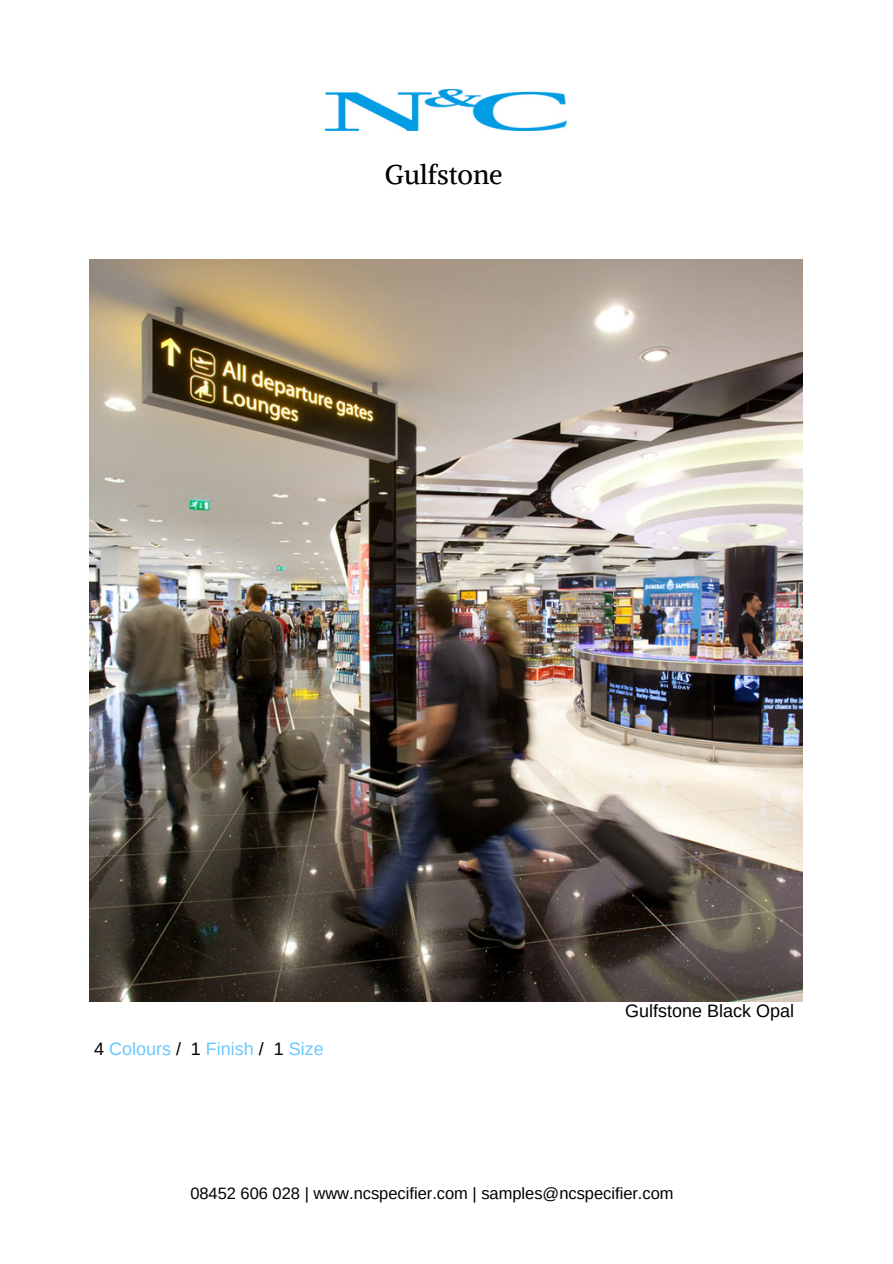
<style>
.page{position:relative;width:893px;height:1264px;background:#fff}
.page>*{position:absolute;margin:0;border:0;box-sizing:border-box;transform-origin:0 0}
.t1{font:27px "Alike";color:#000}
.t2{font:18px "Arimo";color:#6ac8ff}
.t3{font:18px "Arimo";color:#000}
.t4{font:16.5px "Arimo";color:#000}
.s1{color:#000}
</style>
<div class="page">
<img style="left:325px;top:89px;width:241px;height:42px">
<img style="left:89px;top:260px;width:713px;height:741px">
<p class="t1" style="left:385px;top:157px;width:119px">Gulfstone</p>
<p class="t2" style="left:94px;top:1039px;width:231px"><span class="s1">4</span> Colours <span class="s1">/ 1</span> Finish <span class="s1">/ 1</span> Size</p>
<p class="t3" style="left:625px;top:1000px;width:170px">Gulfstone Black Opal</p>
<p class="t4" style="left:190px;top:1183px;width:485px">08452 606 028 | www.ncspecifier.com | samples@ncspecifier.com</p>
</div>
